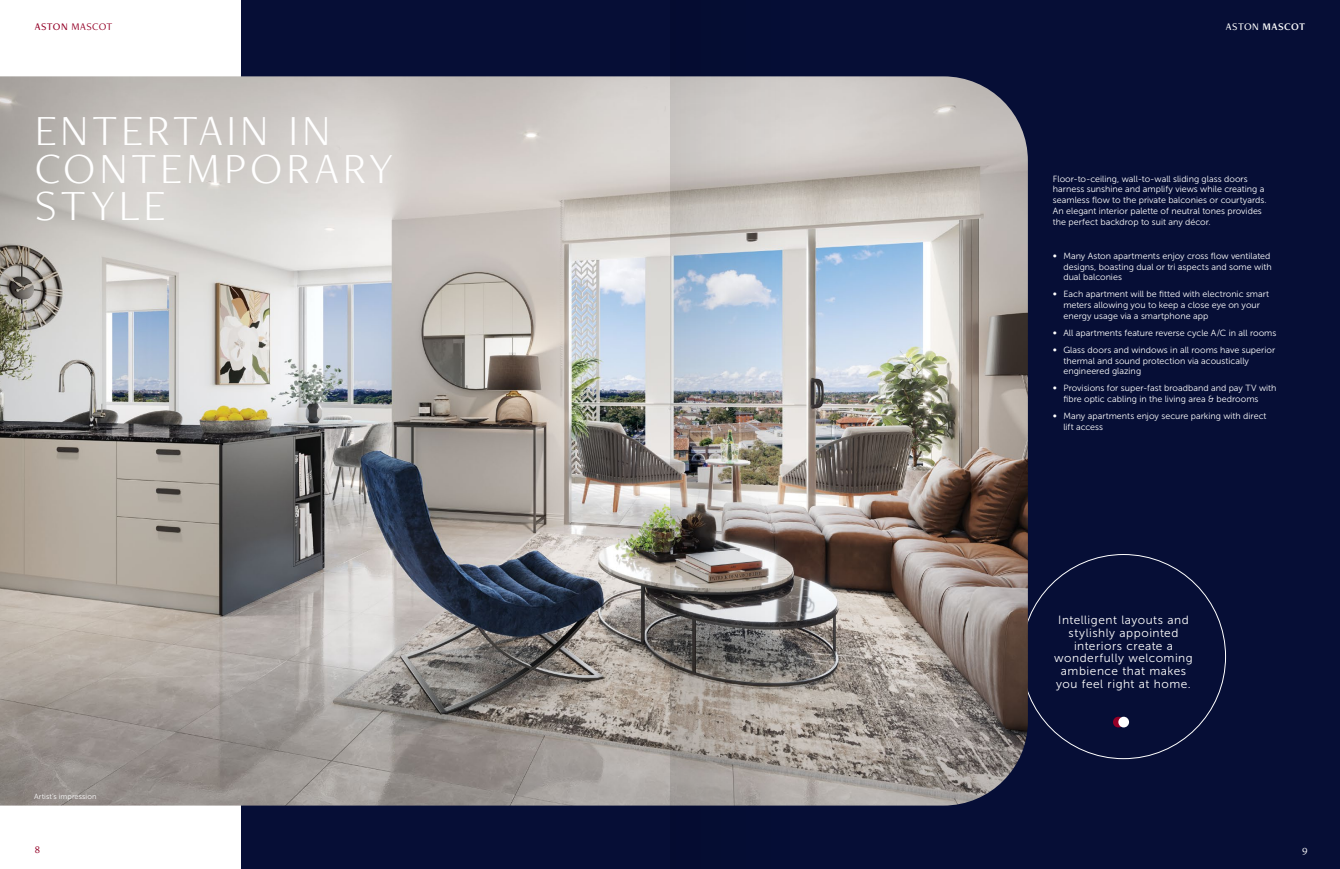
<style>
.page{position:relative;width:1340px;height:869px;background:#fff}
.page>*{position:absolute;margin:0;border:0;box-sizing:border-box;transform-origin:0 0}
.CARTER_Headings{font:300 44.62px/37.2px "Freight Neo Pro";letter-spacing:.08em;color:#fff}
.Paragraph_Style_1{font:11.9px/12.6px "Museo Sans 300";letter-spacing:.045em;color:#fff;text-align:center}
.t1{font:10.5px "Freight Neo Pro";letter-spacing:.04em;color:#940027}
.CARTER_Bullets{font:10.5px "Freight Neo Pro Semi";letter-spacing:.04em;color:#fff}
.CARTER_Bullets-2{font:10.5px "Freight Neo Pro";color:#fff}
.Paragraph_Style_1-2{font:8.92px/10.7px "Museo Sans 300";color:#fff}
.Paragraph_Style_1-3{font:7.44px "Museo Sans 300";letter-spacing:.01em;color:#fff}
.s1{font-weight:500}
.s2{font-family:"Freight Neo Pro";font-weight:500}
.s3{font-size:10.5px}
</style>
<div class="page">
<div style="left:242px;top:0;width:1097px;height:868px;background:#060e36"></div>
<svg style="left:1112px;top:716px;width:11px;height:11px"></svg>
<div style="left:1118px;top:716px;width:11px;height:11px;background:#fff;border-radius:50%"></div>
<img style="left:0;top:76px;width:1027px;height:729px">
<img style="left:670px;top:76px;width:124px;height:730px">
<p class="t1" style="left:35px;top:19px;width:79px"><span class="s1">ASTON</span> MASCOT</p>
<p class="CARTER_Headings" style="left:35px;top:111px;width:360px">ENTERTAIN IN<br>CONTEMPORARY<br>STYLE</p>
<p class="Paragraph_Style_1-3" style="left:34px;top:792px;width:64px">Artist’s impression</p>
<p class="t1" style="left:35px;top:842px;width:7px">8</p>
<p class="CARTER_Bullets" style="left:1225px;top:19px;width:81px"><span class="s2">ASTON</span> MASCOT</p>
<p class="Paragraph_Style_1-2" style="left:1052px;top:173px;width:215px">Floor-to-ceiling, wall-to-wall sliding glass doors harness sunshine and amplify views while creating a seamless flow to the private balconies or courtyards.<br>An elegant interior palette of neutral tones provides the perfect backdrop to suit any décor.</p>
<p class="Paragraph_Style_1-2" style="left:1063px;top:250px;width:210px;text-indent:-11px"><span class="s3">•</span> Many Aston apartments enjoy cross flow ventilated designs, boasting dual or tri aspects and some with dual balconies</p>
<p class="Paragraph_Style_1-2" style="left:1063px;top:289px;width:207px;text-indent:-11px"><span class="s3">•</span> Each apartment will be fitted with electronic smart meters allowing you to keep a close eye on your energy usage via a smartphone app</p>
<p class="Paragraph_Style_1-2" style="left:1052px;top:327px;width:225px"><span class="s3">•</span> All apartments feature reverse cycle A/C in all rooms</p>
<p class="Paragraph_Style_1-2" style="left:1063px;top:344px;width:213px;text-indent:-11px"><span class="s3">•</span> Glass doors and windows in all rooms have superior thermal and sound protection via acoustically engineered glazing</p>
<p class="Paragraph_Style_1-2" style="left:1063px;top:383px;width:214px;text-indent:-11px"><span class="s3">•</span> Provisions for super-fast broadband and pay TV with fibre optic cabling in the living area &amp; bedrooms</p>
<p class="Paragraph_Style_1-2" style="left:1063px;top:410px;width:205px;text-indent:-11px"><span class="s3">•</span> Many apartments enjoy secure parking with direct lift access</p>
<p class="Paragraph_Style_1" style="left:1054px;top:613px;width:140px">Intelligent layouts and stylishly appointed interiors create a wonderfully welcoming ambience that makes you feel right at home.</p>
<p class="CARTER_Bullets-2" style="left:1302px;top:842px;width:7px">9</p>
</div>
